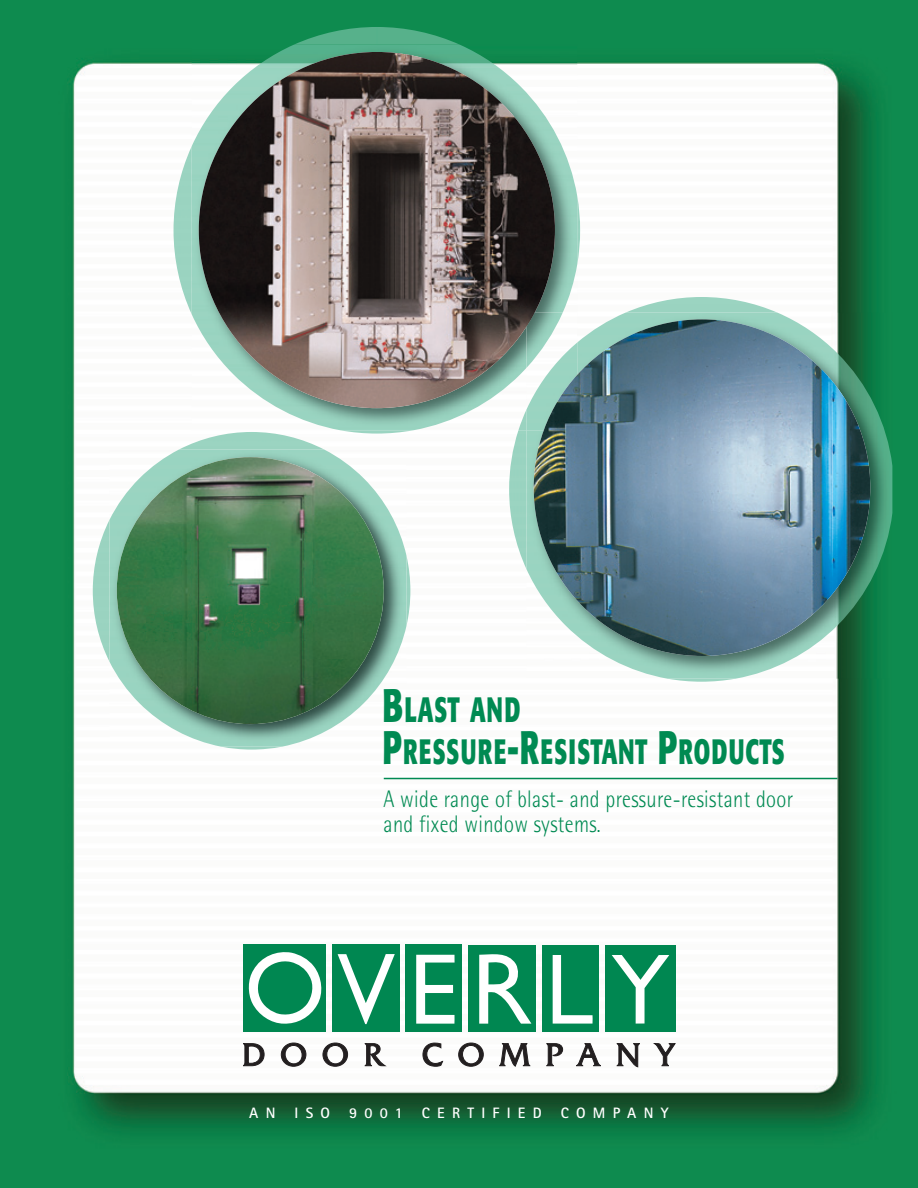
<style>
.page{position:relative;width:918px;height:1188px;background:#fff}
.page>*{position:absolute;margin:0;border:0;box-sizing:border-box;transform-origin:0 0}
.t1{font:700 34.8px/42px "Formata";letter-spacing:.03em;color:#008a52;scale:.65 1}
.t2{font:300 24px/25.5px "Rotis Semi Sans";letter-spacing:.02em;color:#008a52;scale:.85 1}
.t3{font:700 15px "Rotis Sans Serif";letter-spacing:.485em;color:#fff}
.s1{font-size:46.5px}
</style>
<div class="page">
<img style="left:0;top:0;width:918px;height:1187px">
<img style="left:577px;top:196px;width:3px;height:69px">
<img style="left:340px;top:430px;width:73px;height:4px">
<img style="left:294px;top:27px;width:166px;height:18px">
<img style="left:174px;top:146px;width:18px;height:168px">
<img style="left:668px;top:679px;width:67px;height:3px">
<img style="left:625px;top:297px;width:153px;height:16px">
<img style="left:509px;top:430px;width:17px;height:139px">
<img style="left:406px;top:555px;width:4px;height:71px">
<img style="left:221px;top:747px;width:61px;height:3px">
<img style="left:179px;top:432px;width:145px;height:18px">
<img style="left:93px;top:520px;width:16px;height:142px">
<img style="left:192px;top:45px;width:385px;height:385px">
<img style="left:518px;top:410px;width:8px;height:20px">
<img style="left:199px;top:52px;width:356px;height:356px;border-radius:50%">
<img style="left:526px;top:313px;width:366px;height:366px">
<img style="left:563px;top:313px;width:14px;height:30px">
<img style="left:526px;top:313px;width:37px;height:30px">
<img style="left:526px;top:343px;width:51px;height:87px">
<img style="left:526px;top:313px;width:9px;height:14px">
<img style="left:534px;top:319px;width:336px;height:337px;border-radius:50%">
<img style="left:109px;top:450px;width:297px;height:297px">
<img style="left:117px;top:457px;width:267px;height:267px;border-radius:50%">
<div style="left:605px;top:945px;width:70px;height:87px;background:#008751"></div>
<div style="left:542px;top:945px;width:57px;height:87px;background:#008751"></div>
<div style="left:468px;top:945px;width:68px;height:87px;background:#008751"></div>
<div style="left:405px;top:945px;width:57px;height:87px;background:#008751"></div>
<div style="left:332px;top:944px;width:68px;height:88px;background:#008751"></div>
<div style="left:244px;top:944px;width:82px;height:88px;background:#008751"></div>
<svg style="left:338px;top:954px;width:57px;height:70px"></svg>
<svg style="left:416px;top:955px;width:39px;height:69px"></svg>
<svg style="left:553px;top:955px;width:40px;height:69px"></svg>
<svg style="left:612px;top:955px;width:57px;height:69px"></svg>
<svg style="left:248px;top:952px;width:74px;height:72px"></svg>
<svg style="left:479px;top:954px;width:52px;height:70px"></svg>
<svg style="left:243px;top:1043px;width:21px;height:23px"></svg>
<svg style="left:281px;top:1043px;width:25px;height:23px"></svg>
<div style="left:285px;top:1045px;width:17px;height:19px;border:1px solid #231f20;border-radius:50%"></div>
<div style="left:281px;top:1043px;width:25px;height:23px;border:1px solid #231f20;border-radius:50%"></div>
<svg style="left:323px;top:1043px;width:25px;height:23px"></svg>
<div style="left:327px;top:1045px;width:17px;height:19px;border:1px solid #231f20;border-radius:50%"></div>
<div style="left:323px;top:1043px;width:25px;height:23px;border:1px solid #231f20;border-radius:50%"></div>
<svg style="left:365px;top:1043px;width:21px;height:23px"></svg>
<svg style="left:423px;top:1043px;width:20px;height:24px"></svg>
<svg style="left:459px;top:1043px;width:24px;height:23px"></svg>
<div style="left:462px;top:1045px;width:18px;height:19px;border:1px solid #231f20;border-radius:50%"></div>
<div style="left:458px;top:1043px;width:25px;height:23px;border:1px solid #231f20;border-radius:50%"></div>
<svg style="left:499px;top:1043px;width:31px;height:24px"></svg>
<svg style="left:546px;top:1043px;width:17px;height:23px"></svg>
<svg style="left:576px;top:1043px;width:25px;height:23px"></svg>
<svg style="left:617px;top:1043px;width:23px;height:24px"></svg>
<svg style="left:653px;top:1043px;width:22px;height:23px"></svg>
<hr style="left:384px;top:778px;width:454px;height:1px;background:#008a52">
<h1 class="t1" style="left:382px;top:691px;width:621px"><span class="s1">B</span>LAST AND<br><span class="s1">P</span>RESSURE<span class="s1">-R</span>ESISTANT <span class="s1">P</span>RODUCTS</h1>
<p class="t2" style="left:384px;top:788px;width:483px">A wide range of blast- and pressure-resistant door and fixed window systems.</p>
<p class="t3" style="left:249px;top:1107px;width:28px">A N</p>
<p class="t3" style="left:295px;top:1107px;width:37px">ISO</p>
<p class="t3" style="left:349px;top:1107px;width:55px">9001</p>
<p class="t3" style="left:422px;top:1107px;width:121px">CERTIFIED</p>
<p class="t3" style="left:561px;top:1107px;width:109px">COMPANY</p>
</div>
